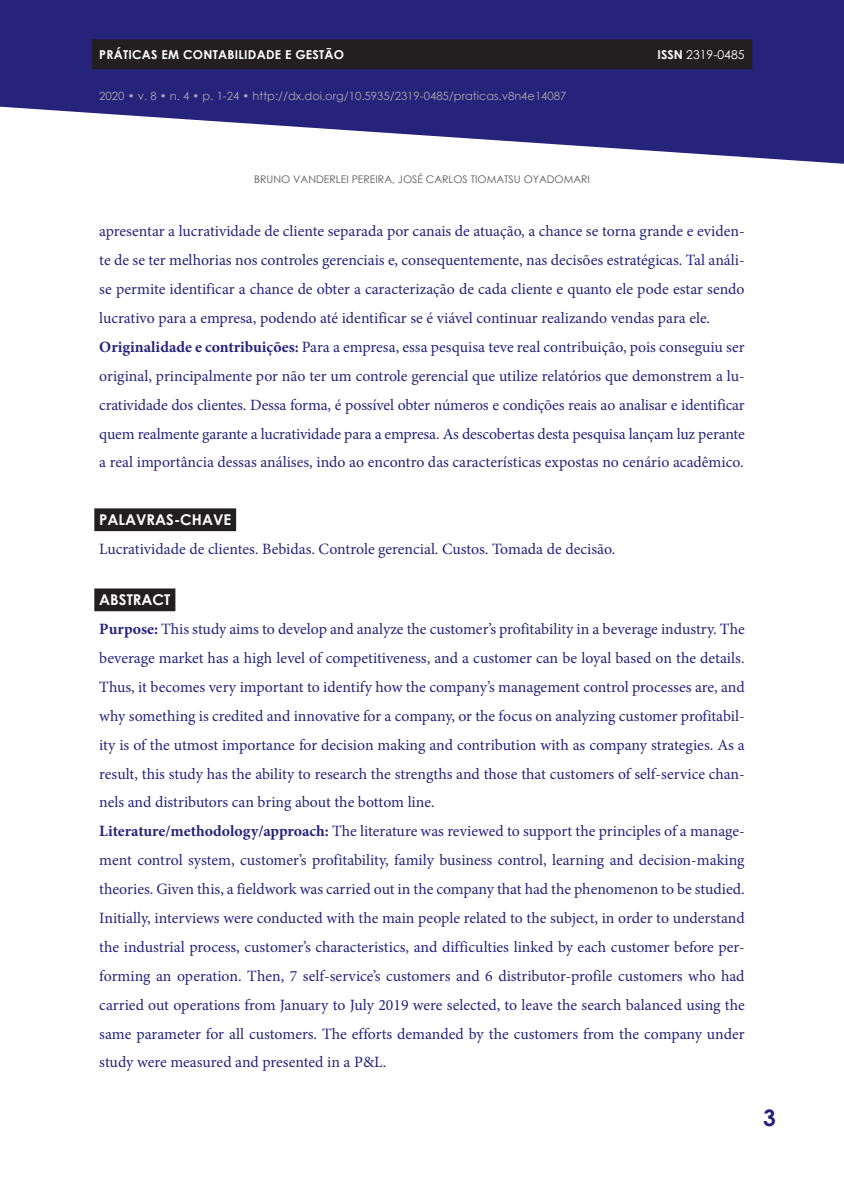
<style>
.page{position:relative;width:844px;height:1191px;background:#fff}
.page>*{position:absolute;margin:0;border:0;box-sizing:border-box;transform-origin:0 0}
.t1{font:700 22.75px "Century Gothic";color:#26237b}
.t2{font:15.75px/28.9px "Minion Pro";letter-spacing:-.005em;color:#26237b}
.t3{font:700 14.88px "Century Gothic";color:#fff}
.t4{font:700 12.25px "Century Gothic";letter-spacing:.02em;color:#fff}
.t5{font:12.25px "Century Gothic";color:#fff}
.t6{font:11.38px "Century Gothic";color:#a8a9ad}
.t7{font:10.5px "Century Gothic";color:#57585a}
.s1{font-weight:700}
</style>
<div class="page">
<svg style="left:1px;top:0;width:842px;height:164px;fill:#26237b"></svg>
<svg style="left:0;top:0;width:1px;height:107px"></svg>
<div style="left:92px;top:39px;width:660px;height:30px;background:#231f20"></div>
<div style="left:94px;top:508px;width:142px;height:23px;background:#231f20"></div>
<div style="left:94px;top:588px;width:81px;height:23px;background:#231f20"></div>
<p class="t4" style="left:99px;top:45px;width:246px">PRÁTICAS EM CONTABILIDADE E GESTÃO</p>
<p class="t5" style="left:657px;top:46px;width:88px"><span class="s1">ISSN</span> 2319-0485</p>
<p class="t6" style="left:99px;top:88px;width:468px">2020 • v. 8 • n. 4 • p. 1-24 • http://dx.doi.org/10.5935/2319-0485/praticas.v8n4e14087</p>
<p class="t7" style="left:254px;top:172px;width:337px">BRUNO VANDERLEI PEREIRA, JOSÉ CARLOS TIOMATSU OYADOMARI</p>
<p class="t2" style="left:99px;top:217px;width:646px">apresentar a lucratividade de cliente separada por canais de atuação, a chance se torna grande e eviden&shy;te de se ter melhorias nos controles gerenciais e, consequentemente, nas decisões estratégicas. Tal análi&shy;se permite identificar a chance de obter a caracterização de cada cliente e quanto ele pode estar sendo lucrativo para a empresa, podendo até identificar se é viável continuar realizando vendas para ele.<br><span class="s1">Originalidade e contribuições:</span> Para a empresa, essa pesquisa teve real contribuição, pois conseguiu ser original, principalmente por não ter um controle gerencial que utilize relatórios que demonstrem a lu&shy;cratividade dos clientes. Dessa forma, é possível obter números e condições reais ao analisar e identificar quem realmente garante a lucratividade para a empresa. As descobertas desta pesquisa lançam luz perante a real importância dessas análises, indo ao encontro das características expostas no cenário acadêmico.</p>
<p class="t3" style="left:99px;top:508px;width:133px">PALAVRAS-CHAVE</p>
<p class="t2" style="left:99px;top:534px;width:517px">Lucratividade de clientes. Bebidas. Controle gerencial. Custos. Tomada de decisão.</p>
<p class="t3" style="left:99px;top:588px;width:73px">ABSTRACT</p>
<p class="t2" style="left:99px;top:615px;width:646px"><span class="s1">Purpose:</span> This study aims to develop and analyze the customer’s profitability in a beverage industry. The beverage market has a high level of competitiveness, and a customer can be loyal based on the details.<br>Thus, it becomes very important to identify how the company’s management control processes are, and why something is credited and innovative for a company, or the focus on analyzing customer profitabil&shy;ity is of the utmost importance for decision making and contribution with as company strategies. As a result, this study has the ability to research the strengths and those that customers of self-service chan&shy;nels and distributors can bring about the bottom line.<br><span class="s1">Literature/methodology/approach:</span> The literature was reviewed to support the principles of a manage&shy;ment control system, customer’s profitability, family business control, learning and decision-making theories. Given this, a fieldwork was carried out in the company that had the phenomenon to be studied.<br>Initially, interviews were conducted with the main people related to the subject, in order to understand the industrial process, customer’s characteristics, and difficulties linked by each customer before per&shy;forming an operation. Then, 7 self-service’s customers and 6 distributor-profile customers who had carried out operations from January to July 2019 were selected, to leave the search balanced using the same parameter for all customers. The efforts demanded by the customers from the company under study were measured and presented in a P&amp;L.</p>
<h1 class="t1" style="left:763px;top:1100px;width:14px">3</h1>
</div>
